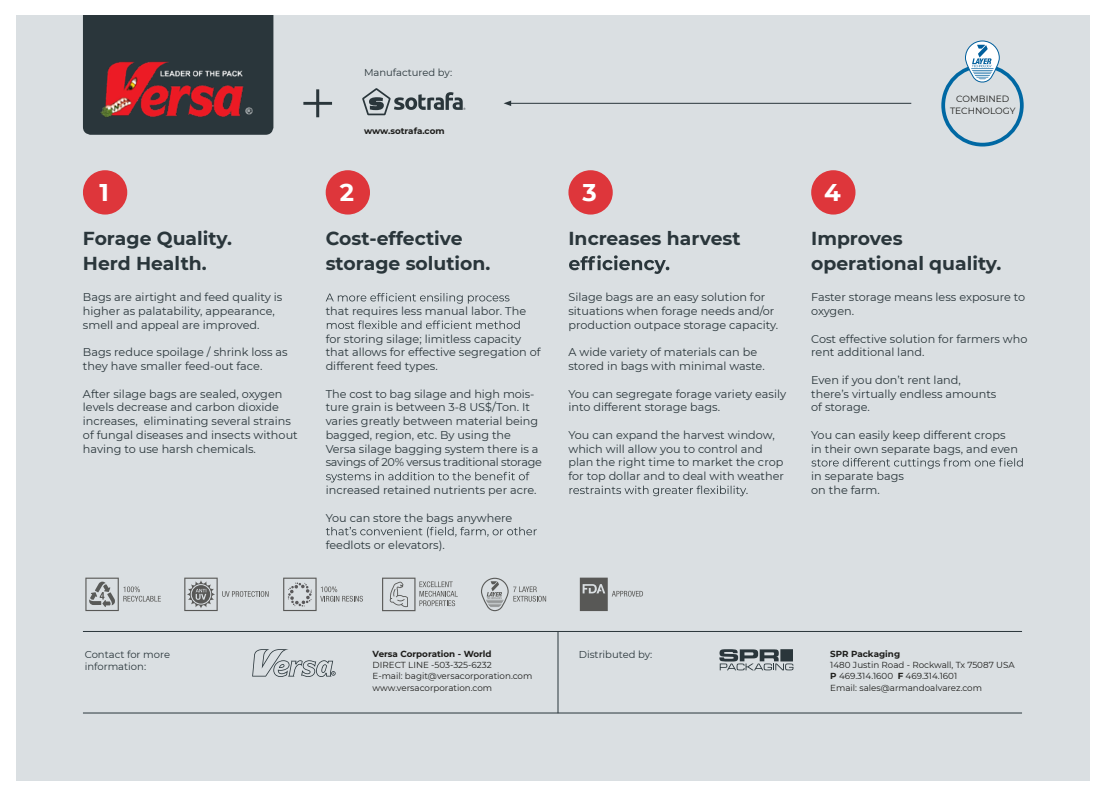
<style>
.page{position:relative;width:1105px;height:797px;background:#fff}
.page>*{position:absolute;margin:0;border:0;box-sizing:border-box;transform-origin:0 0}
.t1{font:700 24.12px "Montserrat";color:#fff}
.t2{font:700 18.75px/25px "Montserrat";color:#2a363b}
.t3{font:11.25px/13.8px "Montserrat";color:#2a363b}
.t4{font:10px "Montserrat";color:#2a363b}
.t5{font:9px/12.1px "Montserrat";color:#1d1d1b;text-align:center}
.t6{font:8.75px/11.2px "Montserrat";color:#1d1d1b}
.t7{font:700 8.75px "Montserrat";color:#1d1d1b}
.s1{font-weight:700}
</style>
<div class="page">
<div style="left:16px;top:16px;width:1073px;height:765px;background:#dadfe2"></div>
<div style="left:941px;top:64px;width:83px;height:82px;border:4px solid #0068a3;border-radius:50%"></div>
<div style="left:83px;top:16px;width:190px;height:119px;background:#2a363b"></div>
<img style="left:99px;top:56px;width:155px;height:66px">
<div style="left:83px;top:170px;width:44px;height:44px;background:#de363b;border-radius:50%"></div>
<svg style="left:326px;top:293px;width:183px;height:10px"></svg>
<svg style="left:327px;top:320px;width:193px;height:9px"></svg>
<svg style="left:326px;top:472px;width:204px;height:10px"></svg>
<svg style="left:326px;top:527px;width:211px;height:10px"></svg>
<div style="left:326px;top:170px;width:44px;height:44px;background:#de363b;border-radius:50%"></div>
<svg style="left:569px;top:255px;width:100px;height:19px"></svg>
<svg style="left:569px;top:485px;width:178px;height:11px"></svg>
<div style="left:568px;top:170px;width:45px;height:44px;background:#de363b;border-radius:50%"></div>
<svg style="left:811px;top:458px;width:212px;height:10px"></svg>
<div style="left:811px;top:170px;width:44px;height:44px;background:#de363b;border-radius:50%"></div>
<svg style="left:303px;top:89px;width:29px;height:28px"></svg>
<hr style="left:509px;top:103px;width:402px;height:1px;background:#2a363b">
<svg style="left:504px;top:101px;width:7px;height:5px"></svg>
<hr style="left:83px;top:631px;width:939px;height:1px;background:#2a363b">
<hr style="left:558px;top:631px;width:1px;height:82px;background:#2a363b">
<hr style="left:83px;top:712px;width:939px;height:1px;background:#2a363b">
<svg style="left:719px;top:649px;width:74px;height:21px"></svg>
<svg style="left:252px;top:649px;width:84px;height:28px"></svg>
<svg style="left:362px;top:88px;width:103px;height:27px"></svg>
<svg style="left:184px;top:577px;width:85px;height:34px"></svg>
<svg style="left:85px;top:577px;width:76px;height:34px"></svg>
<svg style="left:481px;top:577px;width:65px;height:34px"></svg>
<svg style="left:283px;top:577px;width:80px;height:34px"></svg>
<svg style="left:382px;top:577px;width:76px;height:34px"></svg>
<svg style="left:580px;top:577px;width:63px;height:34px"></svg>
<svg style="left:965px;top:41px;width:34px;height:42px"></svg>
<h1 class="t1" style="left:99px;top:175px;width:11px">1</h1>
<h2 class="t2" style="left:83px;top:225px;width:151px">Forage Quality.<br>Herd Health.</h2>
<p class="t3" style="left:83px;top:290px;width:201px">Bags are airtight and feed quality is higher as palatability, appearance, smell and appeal are improved.</p>
<p class="t3" style="left:83px;top:345px;width:206px">Bags reduce spoilage / shrink loss as they have smaller feed-out face.</p>
<p class="t3" style="left:83px;top:386px;width:216px">After silage bags are sealed, oxygen levels decrease and carbon dioxide increases, eliminating several strains of fungal diseases and insects without having to use harsh chemicals.</p>
<p class="t4" style="left:364px;top:65px;width:90px">Manufactured by:</p>
<p class="t7" style="left:364px;top:124px;width:82px">www.sotrafa.com</p>
<h1 class="t1" style="left:340px;top:175px;width:16px">2</h1>
<h2 class="t2" style="left:326px;top:225px;width:166px">Cost-effective storage solution.</h2>
<p class="t3" style="left:326px;top:304px;width:202px">that requires less manual labor. The</p>
<p class="t3" style="left:326px;top:331px;width:216px">for storing silage; limitless capacity that allows for effective segregation of different feed types.</p>
<p class="t3" style="left:326px;top:386px;width:218px">The cost to bag silage and high mois&shy;ture grain is between 3-8 US$/Ton. It varies greatly between material being bagged, region, etc. By using the Versa silage bagging system there is a savings of 20% versus traditional storage</p>
<p class="t3" style="left:326px;top:482px;width:212px">increased retained nutrients per acre.</p>
<p class="t3" style="left:326px;top:510px;width:188px">You can store the bags anywhere</p>
<p class="t3" style="left:326px;top:537px;width:121px">feedlots or elevators).</p>
<p class="t5" style="left:950px;top:92px;width:67px">COMBINED<br>TECHNOLOGY</p>
<h1 class="t1" style="left:582px;top:175px;width:16px">3</h1>
<h2 class="t2" style="left:568px;top:225px;width:174px">Increases harvest</h2>
<p class="t3" style="left:568px;top:290px;width:211px">Silage bags are an easy solution for situations when forage needs and/or production outpace storage capacity.</p>
<p class="t3" style="left:568px;top:345px;width:198px">A wide variety of materials can be stored in bags with minimal waste.</p>
<p class="t3" style="left:568px;top:386px;width:219px">You can segregate forage variety easily into different storage bags.</p>
<p class="t3" style="left:568px;top:427px;width:217px">You can expand the harvest window, which will allow you to control and plan the right time to market the crop for top dollar and to deal with weather</p>
<h1 class="t1" style="left:824px;top:175px;width:18px">4</h1>
<h2 class="t2" style="left:811px;top:225px;width:192px">Improves operational quality.</h2>
<p class="t3" style="left:811px;top:290px;width:216px">Faster storage means less exposure to oxygen.</p>
<p class="t3" style="left:811px;top:331px;width:218px">Cost effective solution for farmers who rent additional land.</p>
<p class="t3" style="left:811px;top:372px;width:187px">Even if you don’t rent land, there’s virtually endless amounts of storage.</p>
<p class="t3" style="left:811px;top:427px;width:208px">You can easily keep different crops in their own separate bags, and even</p>
<p class="t3" style="left:811px;top:469px;width:94px">in separate bags on the farm.</p>
<p class="t7" style="left:373px;top:647px;width:120px">Versa Corporation - World</p>
<p class="t6" style="left:373px;top:659px;width:161px">DIRECT LINE -503-325-6232<br>E-mail: bagit@versacorporation.com www.versacorporation.com</p>
<p class="t4" style="left:85px;top:647px;width:87px">Contact for more</p>
<p class="t4" style="left:579px;top:647px;width:75px">Distributed by:</p>
<p class="t4" style="left:85px;top:659px;width:63px">information:</p>
<p class="t7" style="left:830px;top:647px;width:71px">SPR Packaging</p>
<p class="t6" style="left:830px;top:659px;width:186px">1480 Justin Road - Rockwall, Tx 75087 USA<br><span class="s1">P</span> 469.314.1600 <span class="s1">F</span> 469.314.1601<br>Email: sales@armandoalvarez.com</p>
</div>
